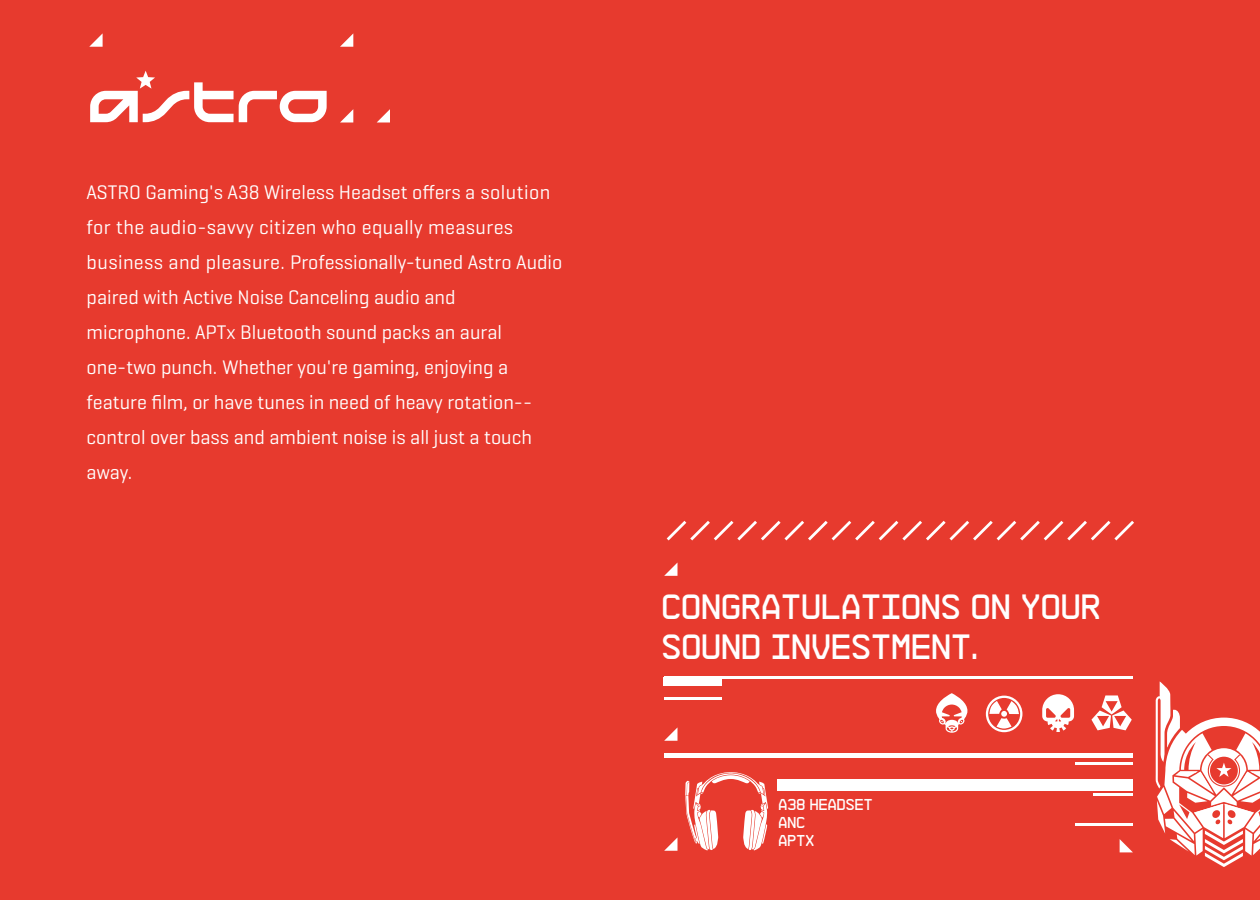
<style>
.page{position:relative;width:1260px;height:900px;background:#fff}
.page>*{position:absolute;margin:0;border:0;box-sizing:border-box;transform-origin:0 0}
.t1{font:35px/40px "NB 55 AG";color:#fff}
.t2{font:20px/35px "Geogrotesque";color:#fff}
.t3{font:15.75px/18px "NB 55 AG";color:#fff}
</style>
<div class="page">
<div style="left:0;top:0;width:1259px;height:900px;background:#e73a2e"></div>
<svg style="left:90px;top:71px;width:237px;height:51px"></svg>
<svg style="left:685px;top:772px;width:83px;height:78px"></svg>
<svg style="left:1091px;top:695px;width:41px;height:35px"></svg>
<svg style="left:1042px;top:694px;width:32px;height:38px"></svg>
<svg style="left:986px;top:696px;width:36px;height:36px"></svg>
<svg style="left:936px;top:693px;width:31px;height:40px"></svg>
<hr style="left:1075px;top:762px;width:58px;height:3px;background:#fff">
<hr style="left:1075px;top:823px;width:58px;height:3px;background:#fff">
<hr style="left:1094px;top:793px;width:39px;height:3px;background:#fff">
<hr style="left:664px;top:676px;width:469px;height:3px;background:#fff">
<div style="left:664px;top:753px;width:469px;height:5px;background:#fff"></div>
<div style="left:777px;top:779px;width:356px;height:12px;background:#fff"></div>
<hr style="left:664px;top:697px;width:58px;height:3px;background:#fff">
<svg style="left:667px;top:521px;width:467px;height:19px"></svg>
<svg style="left:340px;top:109px;width:13px;height:13px"></svg>
<svg style="left:377px;top:109px;width:13px;height:13px"></svg>
<svg style="left:664px;top:562px;width:14px;height:14px"></svg>
<svg style="left:664px;top:727px;width:14px;height:14px"></svg>
<svg style="left:664px;top:837px;width:14px;height:14px"></svg>
<svg style="left:1120px;top:839px;width:13px;height:13px"></svg>
<svg style="left:340px;top:34px;width:13px;height:13px"></svg>
<svg style="left:89px;top:33px;width:14px;height:14px"></svg>
<svg style="left:1155px;top:681px;width:104px;height:186px"></svg>
<div style="left:664px;top:677px;width:58px;height:9px;background:#fff"></div>
<p class="t2" style="left:87px;top:174px;width:477px">ASTRO Gaming's A38 Wireless Headset offers a solution for the audio-savvy citizen who equally measures business and pleasure. Professionally-tuned Astro Audio paired with Active Noise Canceling audio and microphone. APTx Bluetooth sound packs an aural one-two punch. Whether you're gaming, enjoying a feature film, or have tunes in need of heavy rotation-- control over bass and ambient noise is all just a touch away.</p>
<h1 class="t1" style="left:663px;top:585px;width:441px">CONGRATULATIONS ON YOUR<br>SOUND INVESTMENT.</h1>
<p class="t3" style="left:779px;top:795px;width:96px">A38 HEADSET<br>ANC<br>APTX</p>
</div>
